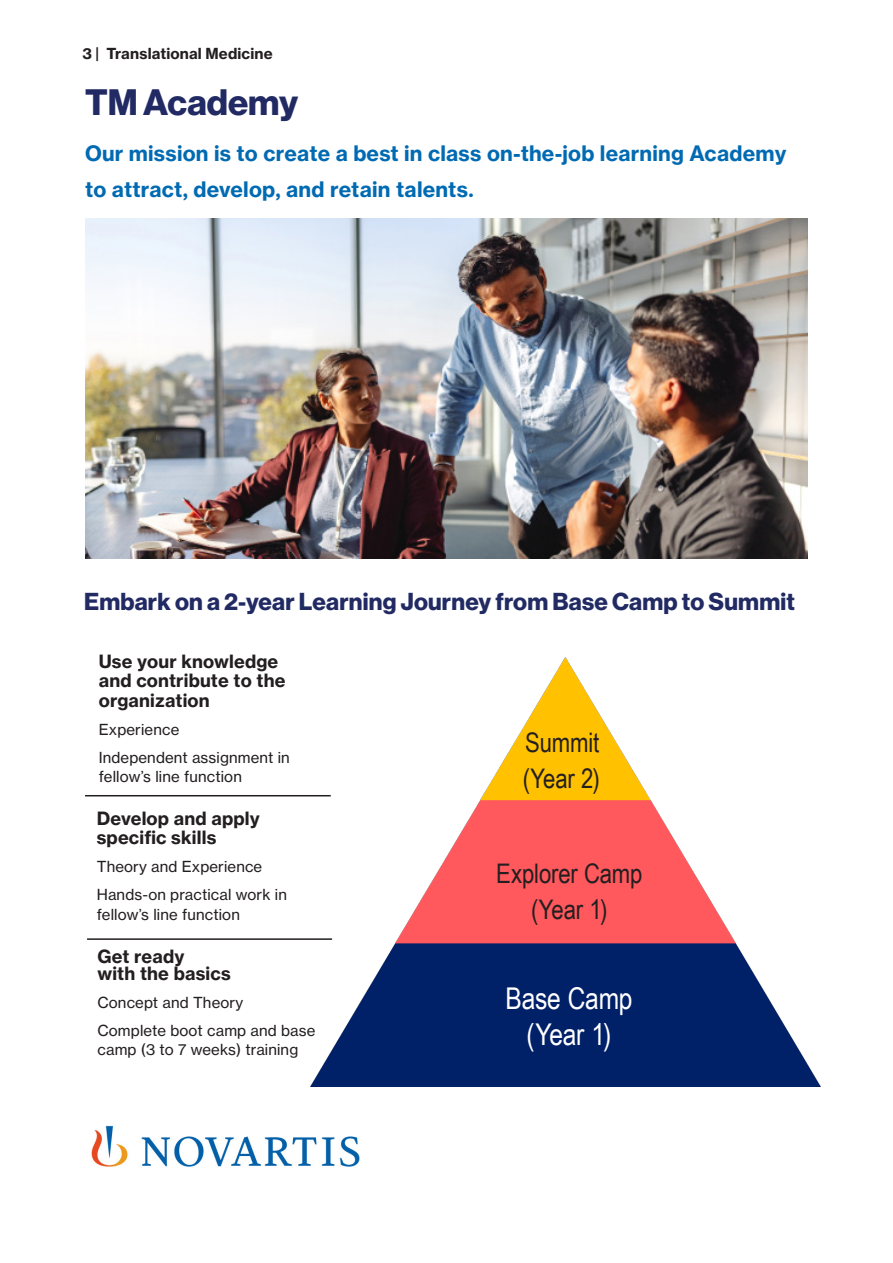
<style>
.page{position:relative;width:893px;height:1263px;background:#fff}
.page>*{position:absolute;margin:0;border:0;box-sizing:border-box;transform-origin:0 0}
.Meeting_name{font:700 36px "Volta Modern Display 75";color:#212a63}
.Meeting_name-2{font:30px/36px "Arial Narrow";letter-spacing:-.005em;color:#fff;text-align:center}
.Meeting_name-3{font:27px/36px "Arial Narrow";letter-spacing:-.005em;color:#231f20;text-align:center}
.Subhead_large_Black{font:700 24px "Volta Modern Display 75";letter-spacing:.01em;color:#212a63}
.Meeting_name-4{font:700 21px/36px "Volta Modern Text 75";letter-spacing:.01em;color:#006ab2}
.Meeting_name-5{font:700 18px/19.5px "Volta Modern Text 75";letter-spacing:.01em;color:#231f20}
.Meeting_name-6{font:15px/19.5px "Volta Modern Text 55 Roman";letter-spacing:.01em;color:#231f20}
.Subhead_small_Black{font:700 15px "Volta Modern Text 75";letter-spacing:.01em;color:#231f20}
</style>
<div class="page">
<img style="left:85px;top:218px;width:723px;height:340px">
<img style="left:91px;top:1125px;width:269px;height:42px">
<img style="left:311px;top:657px;width:509px;height:430px">
<hr style="left:85px;top:795px;width:246px;height:1px;background:#231f20">
<hr style="left:87px;top:938px;width:245px;height:2px;background:#231f20">
<p class="Subhead_small_Black" style="left:82px;top:44px;width:192px">3 | Translational Medicine</p>
<p class="Meeting_name" style="left:85px;top:81px;width:215px">TM Academy</p>
<p class="Meeting_name-4" style="left:85px;top:135px;width:703px">Our mission is to create a best in class on-the-job learning Academy to attract, develop, and retain talents.</p>
<p class="Subhead_large_Black" style="left:84px;top:587px;width:712px">Embark on a 2-year Learning Journey from Base Camp to Summit</p>
<p class="Meeting_name-5" style="left:99px;top:651px;width:188px">Use your knowledge and contribute to the organization</p>
<p class="Meeting_name-6" style="left:99px;top:720px;width:82px">Experience</p>
<p class="Meeting_name-6" style="left:99px;top:748px;width:192px">Independent assignment in fellow’s line function</p>
<p class="Meeting_name-5" style="left:97px;top:808px;width:165px">Develop and apply specific skills</p>
<p class="Meeting_name-6" style="left:97px;top:857px;width:167px">Theory and Experience</p>
<p class="Meeting_name-6" style="left:97px;top:885px;width:192px">Hands-on practical work in fellow’s line function</p>
<p class="Meeting_name-5" style="left:97px;top:946px;width:89px">Get ready</p>
<p class="Meeting_name-5" style="left:97px;top:963px;width:135px">with the basics</p>
<p class="Meeting_name-6" style="left:97px;top:993px;width:147px">Concept and Theory</p>
<p class="Meeting_name-6" style="left:97px;top:1021px;width:220px">Complete boot camp and base camp (3 to 7 weeks) training</p>
<p class="Meeting_name-3" style="left:525px;top:723px;width:75px">Summit</p>
<p class="Meeting_name-3" style="left:523px;top:759px;width:79px">(Year 2)</p>
<p class="Meeting_name-3" style="left:496px;top:854px;width:148px">Explorer Camp (Year 1)</p>
<p class="Meeting_name-2" style="left:505px;top:980px;width:129px">Base Camp (Year 1)</p>
</div>
